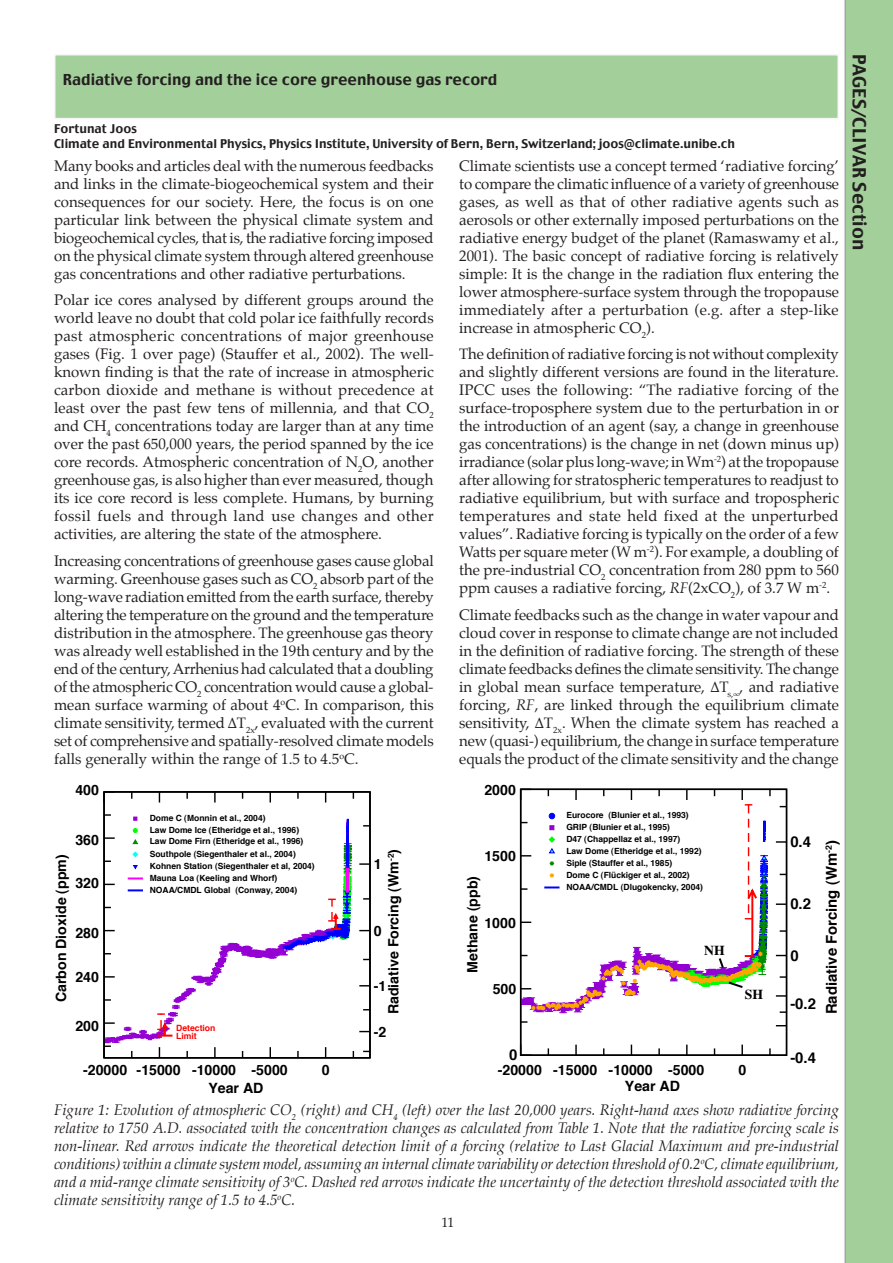
<style>
.page{position:relative;width:893px;height:1263px;background:#fff}
.page>*{position:absolute;margin:0;border:0;box-sizing:border-box;transform-origin:0 0}
.t1{font:18px "Charcoal";color:#231f20}
.t2{font:15px/18px "Palatino";color:#231f20;text-align:justify}
.t3{font:italic 15px/18px "Palatino";color:#231f20;text-align:justify}
.t4{font:15px "Charcoal";color:#231f20}
.t5{font:700 14.85px "Helvetica";color:#000}
.t6{font:700 14.1px "Helvetica";color:#000}
.t7{font:700 13.65px "Times";color:#000}
.t8{font:13.5px "Palatino";color:#231f20}
.t9{font:12px/14.4px "Charcoal";color:#231f20}
.t10{font:700 8.55px/12px "Helvetica";color:#000}
.t11{font:700 8.55px/7.6px "Helvetica";color:#f00}
.s1{font-style:italic}
</style>
<div class="page">
<div style="left:844px;top:0;width:49px;height:1263px;background:#a3cf9a"></div>
<div style="left:55px;top:55px;width:783px;height:64px;background:#a3cf9a"></div>
<div style="left:54px;top:54px;width:785px;height:65px;border:2px solid #f6f6f7"></div>
<svg style="left:103px;top:791px;width:268px;height:267px"></svg>
<svg style="left:768px;top:788px;width:20px;height:268px"></svg>
<svg style="left:519px;top:788px;width:249px;height:268px"></svg>
<p class="t4" style="left:63px;top:70px;width:436px">Radiative forcing and the ice core greenhouse gas record</p>
<p class="t9" style="left:54px;top:122px;width:683px">Fortunat Joos<br>Climate and Environmental Physics, Physics Institute, University of Bern, Bern, Switzerland; joos@climate.unibe.ch</p>
<p class="t2" style="left:459px;top:158px;width:381px">Climate scientists use a concept termed ‘radiative forcing’ to compare the climatic influence of a variety of greenhouse gases, as well as that of other radiative agents such as aerosols or other externally imposed perturbations on the radiative energy budget of the planet (Ramaswamy et al., 2001). The basic concept of radiative forcing is relatively simple: It is the change in the radiation flux entering the lower atmosphere-surface system through the tropopause immediately after a perturbation (e.g. after a step-like increase in atmospheric CO<sub>2</sub>).</p>
<p class="t2" style="left:459px;top:346px;width:381px">The definition of radiative forcing is not without complexity and slightly different versions are found in the literature.<br>IPCC uses the following: “The radiative forcing of the surface-troposphere system due to the perturbation in or the introduction of an agent (say, a change in greenhouse gas concentrations) is the change in net (down minus up) irradiance (solar plus long-wave; in Wm<sup>-2</sup>) at the tropopause after allowing for stratospheric temperatures to readjust to radiative equilibrium, but with surface and tropospheric temperatures and state held fixed at the unperturbed values”. Radiative forcing is typically on the order of a few Watts per square meter (W m<sup>-2</sup>). For example, a doubling of the pre-industrial CO<sub>2</sub> concentration from 280 ppm to 560 ppm causes a radiative forcing, <span class="s1">RF</span>(2xCO<sub>2</sub>), of 3.7 W m<sup>-2</sup>.</p>
<p class="t2" style="left:459px;top:607px;width:381px">Climate feedbacks such as the change in water vapour and cloud cover in response to climate change are not included in the definition of radiative forcing. The strength of these climate feedbacks defines the climate sensitivity. The change in global mean surface temperature, ∆T<sub>s,∞</sub>, and radiative forcing, <span class="s1">RF</span>, are linked through the equilibrium climate sensitivity, ∆T<sub>2x</sub>. When the climate system has reached a new (quasi-) equilibrium, the change in surface temperature equals the product of the climate sensitivity and the change</p>
<p class="t2" style="left:54px;top:158px;width:381px">Many books and articles deal with the numerous feedbacks and links in the climate-biogeochemical system and their consequences for our society. Here, the focus is on one particular link between the physical climate system and biogeochemical cycles, that is, the radiative forcing imposed on the physical climate system through altered greenhouse gas concentrations and other radiative perturbations.</p>
<p class="t2" style="left:54px;top:292px;width:381px">Polar ice cores analysed by different groups around the world leave no doubt that cold polar ice faithfully records past atmospheric concentrations of major greenhouse gases (Fig. 1 over page) (Stauffer et al., 2002). The well&shy;known finding is that the rate of increase in atmospheric carbon dioxide and methane is without precedence at least over the past few tens of millennia, and that CO<sub>2 </sub>and CH<sub>4</sub> concentrations today are larger than at any time over the past 650,000 years, the period spanned by the ice core records. Atmospheric concentration of N<sub>2</sub>O, another greenhouse gas, is also higher than ever measured, though its ice core record is less complete. Humans, by burning fossil fuels and through land use changes and other activities, are altering the state of the atmosphere.</p>
<p class="t2" style="left:54px;top:553px;width:381px">Increasing concentrations of greenhouse gases cause global warming. Greenhouse gases such as CO<sub>2</sub> absorb part of the long-wave radiation emitted from the earth surface, thereby altering the temperature on the ground and the temperature distribution in the atmosphere. The greenhouse gas theory was already well established in the 19th century and by the end of the century, Arrhenius had calculated that a doubling of the atmospheric CO<sub>2</sub> concentration would cause a global&shy;mean surface warming of about 4<sup>o</sup>C. In comparison, this climate sensitivity, termed ∆T<sub>2x</sub>, evaluated with the current set of comprehensive and spatially-resolved climate models falls generally within the range of 1.5 to 4.5<sup>o</sup>C.</p>
<p class="t6" style="left:75px;top:777px;width:25px">400</p>
<p class="t6" style="left:484px;top:777px;width:33px">2000</p>
<p class="t6" style="left:75px;top:827px;width:25px">360</p>
<p class="t6" style="left:49px;top:1002px;width:149px;rotate:-90deg">Carbon Dioxide (ppm)</p>
<p class="t6" style="left:75px;top:870px;width:25px">320</p>
<p class="t6" style="left:75px;top:921px;width:25px">280</p>
<p class="t6" style="left:75px;top:964px;width:25px">240</p>
<p class="t10" style="left:150px;top:811px;width:167px">Dome C (Monnin et al., 2004)<br>Law Dome Ice (Etheridge et al., 1996)<br>Law Dome Firn (Etheridge et al., 1996)<br>Southpole (Siegenthaler et al., 2004)<br>Kohnen Station (Siegenthaler et al, 2004)<br>Mauna Loa (Keeling and Whorf)<br>NOAA/CMDL Global (Conway, 2004)</p>
<p class="t10" style="left:566px;top:809px;width:138px">Eurocore (Blunier et al., 1993)<br>GRIP (Blunier et al., 1995)<br>D47 (Chappellaz et al., 1997)<br>Law Dome (Etheridge et al., 1992)<br>Siple (Stauffer et al., 1985)<br>Dome C (Flückiger et al., 2002)<br>NOAA/CMDL (Dlugokencky, 2004)</p>
<p class="t5" style="left:790px;top:828px;width:22px">0.4</p>
<p class="t6" style="left:374px;top:852px;width:9px">1</p>
<p class="t6" style="left:381px;top:1014px;width:167px;rotate:-90deg">Radiative Forcing (Wm<sup>-2</sup>)</p>
<p class="t5" style="left:818px;top:1014px;width:175px;rotate:-90deg">Radiative Forcing (Wm<sup>-2</sup>)</p>
<p class="t6" style="left:484px;top:843px;width:33px">1500</p>
<p class="t6" style="left:460px;top:973px;width:98px;rotate:-90deg">Methane (ppb)</p>
<p class="t5" style="left:790px;top:891px;width:22px">0.2</p>
<p class="t6" style="left:484px;top:910px;width:33px">1000</p>
<p class="t6" style="left:374px;top:918px;width:9px">0</p>
<p class="t7" style="left:704px;top:938px;width:22px">NH</p>
<p class="t5" style="left:790px;top:942px;width:10px">0</p>
<p class="t6" style="left:374px;top:973px;width:14px">-1</p>
<p class="t6" style="left:493px;top:976px;width:25px">500</p>
<p class="t7" style="left:745px;top:981px;width:20px">SH</p>
<p class="t5" style="left:790px;top:991px;width:27px">-0.2</p>
<p class="t6" style="left:75px;top:1013px;width:25px">200</p>
<p class="t11" style="left:176px;top:1024px;width:41px">Detection<br>Limit</p>
<p class="t6" style="left:374px;top:1019px;width:14px">-2</p>
<p class="t6" style="left:83px;top:1057px;width:206px">-20000 -15000 -10000 -5000</p>
<p class="t6" style="left:322px;top:1057px;width:9px">0</p>
<p class="t6" style="left:208px;top:1076px;width:57px">Year AD</p>
<p class="t5" style="left:509px;top:1042px;width:10px">0</p>
<p class="t6" style="left:498px;top:1057px;width:208px">-20000 -15000 -10000 -5000</p>
<p class="t6" style="left:738px;top:1057px;width:9px">0</p>
<p class="t6" style="left:625px;top:1073px;width:57px">Year AD</p>
<p class="t5" style="left:790px;top:1045px;width:27px">-0.4</p>
<p class="t3" style="left:54px;top:1102px;width:786px">Figure 1: Evolution of atmospheric CO<sub>2</sub> (right) and CH<sub>4</sub> (left) over the last 20,000 years. Right-hand axes show radiative forcing relative to 1750 A.D. associated with the concentration changes as calculated from Table 1. Note that the radiative forcing scale is non-linear. Red arrows indicate the theoretical detection limit of a forcing (relative to Last Glacial Maximum and pre-industrial conditions) within a climate system model, assuming an internal climate variability or detection threshold of 0.2<sup>o</sup>C, climate equilibrium, and a mid-range climate sensitivity of 3<sup>o</sup>C. Dashed red arrows indicate the uncertainty of the detection threshold associated with the climate sensitivity range of 1.5 to 4.5<sup>o</sup>C.</p>
<p class="t8" style="left:441px;top:1214px;width:14px">11</p>
<p class="t1" style="left:871px;top:54px;width:198px;rotate:90deg">PAGES/CLIVAR Section</p>
</div>
